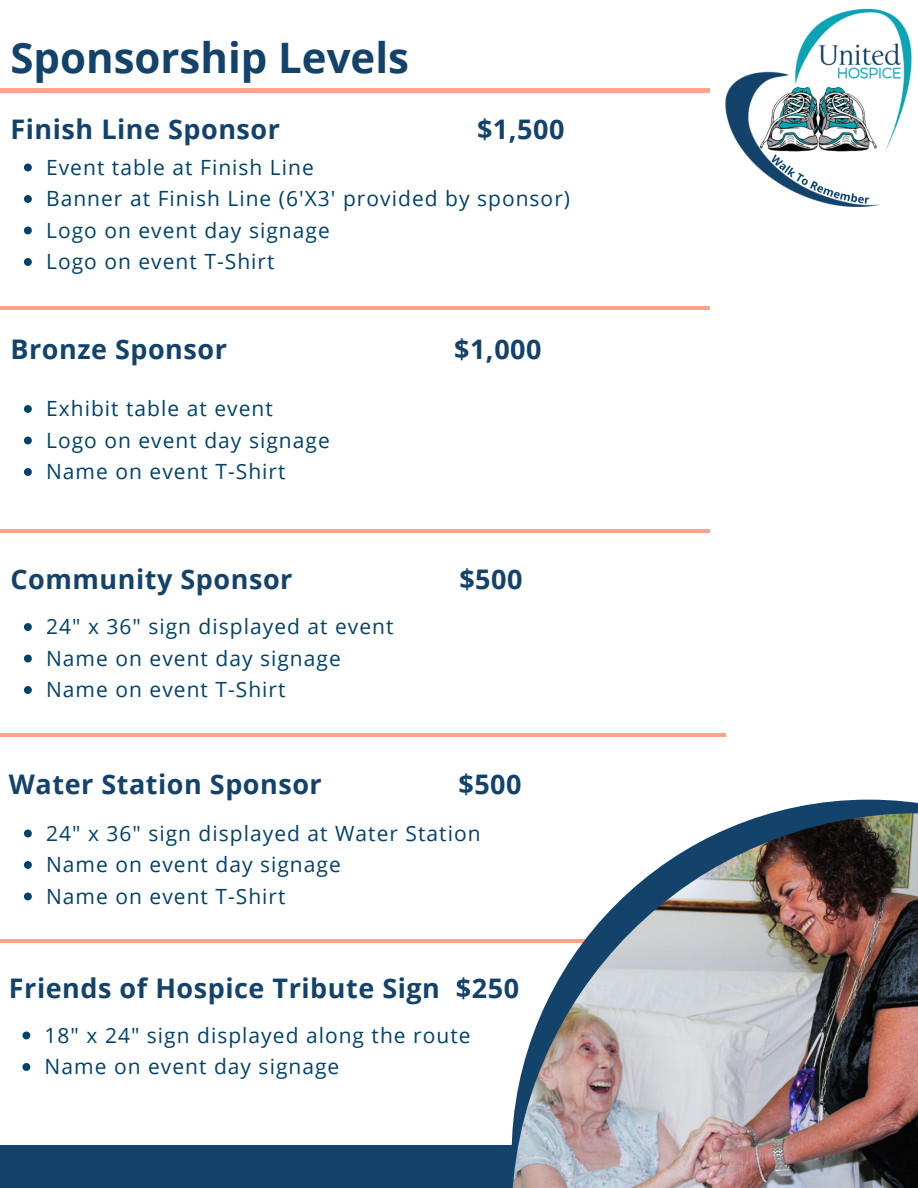
<style>
.page{position:relative;width:918px;height:1188px;background:#fff}
.page>*{position:absolute;margin:0;border:0;box-sizing:border-box;transform-origin:0 0}
.t1{font:700 42px "Open Sans";color:#13426b}
.t2{font:700 27px "Open Sans";letter-spacing:.02em;color:#13426b}
.t3{font:21px "Open Sans";letter-spacing:.05em;color:#01426a}
</style>
<div class="page">
<hr style="left:0;top:89px;width:710px;height:3px;background:#ffa38b">
<hr style="left:0;top:529px;width:710px;height:3px;background:#ffa38b">
<div style="left:0;top:1146px;width:918px;height:42px;background:#13426b"></div>
<svg style="left:24px;top:405px;width:8px;height:8px"></svg>
<svg style="left:24px;top:437px;width:8px;height:7px"></svg>
<svg style="left:24px;top:468px;width:8px;height:8px"></svg>
<hr style="left:0;top:733px;width:726px;height:4px;background:#ffa38b">
<hr style="left:0;top:939px;width:726px;height:4px;background:#ffa38b">
<svg style="left:24px;top:623px;width:8px;height:8px"></svg>
<svg style="left:24px;top:655px;width:8px;height:7px"></svg>
<svg style="left:24px;top:686px;width:8px;height:8px"></svg>
<svg style="left:24px;top:830px;width:8px;height:7px"></svg>
<svg style="left:24px;top:861px;width:8px;height:8px"></svg>
<svg style="left:24px;top:893px;width:8px;height:7px"></svg>
<svg style="left:22px;top:1032px;width:8px;height:7px"></svg>
<svg style="left:22px;top:1063px;width:8px;height:8px"></svg>
<svg style="left:772px;top:800px;width:146px;height:13px;fill:#13426b"></svg>
<img style="left:512px;top:813px;width:406px;height:375px">
<img style="left:725px;top:8px;width:187px;height:199px">
<svg style="left:24px;top:164px;width:8px;height:7px"></svg>
<svg style="left:24px;top:195px;width:8px;height:8px"></svg>
<svg style="left:24px;top:227px;width:8px;height:7px"></svg>
<svg style="left:24px;top:258px;width:8px;height:8px"></svg>
<hr style="left:0;top:306px;width:710px;height:4px;background:#ffa38b">
<p class="t1" style="left:10px;top:28px;width:400px">Sponsorship Levels</p>
<p class="t2" style="left:10px;top:110px;width:271px">Finish Line Sponsor</p>
<p class="t2" style="left:477px;top:110px;width:89px">$1,500</p>
<p class="t3" style="left:46px;top:152px;width:269px">Event table at Finish Line</p>
<p class="t3" style="left:46px;top:184px;width:526px">Banner at Finish Line (6'X3' provided by sponsor)</p>
<p class="t3" style="left:46px;top:215px;width:285px">Logo on event day signage</p>
<p class="t3" style="left:46px;top:247px;width:230px">Logo on event T-Shirt</p>
<p class="t2" style="left:10px;top:330px;width:218px">Bronze Sponsor</p>
<p class="t2" style="left:454px;top:330px;width:89px">$1,000</p>
<p class="t3" style="left:46px;top:394px;width:228px">Exhibit table at event</p>
<p class="t3" style="left:46px;top:425px;width:285px">Logo on event day signage</p>
<p class="t3" style="left:46px;top:457px;width:241px">Name on event T-Shirt</p>
<p class="t2" style="left:10px;top:560px;width:284px">Community Sponsor</p>
<p class="t2" style="left:459px;top:560px;width:65px">$500</p>
<p class="t3" style="left:46px;top:612px;width:349px">24" x 36" sign displayed at event</p>
<p class="t3" style="left:46px;top:643px;width:296px">Name on event day signage</p>
<p class="t3" style="left:46px;top:675px;width:241px">Name on event T-Shirt</p>
<p class="t2" style="left:9px;top:766px;width:314px">Water Station Sponsor</p>
<p class="t2" style="left:459px;top:766px;width:65px">$500</p>
<p class="t3" style="left:46px;top:818px;width:436px">24" x 36" sign displayed at Water Station</p>
<p class="t3" style="left:46px;top:850px;width:296px">Name on event day signage</p>
<p class="t3" style="left:46px;top:881px;width:241px">Name on event T-Shirt</p>
<p class="t2" style="left:9px;top:970px;width:512px">Friends of Hospice Tribute Sign $250</p>
<p class="t3" style="left:45px;top:1020px;width:428px">18" x 24" sign displayed along the route</p>
<p class="t3" style="left:45px;top:1052px;width:296px">Name on event day signage</p>
</div>
